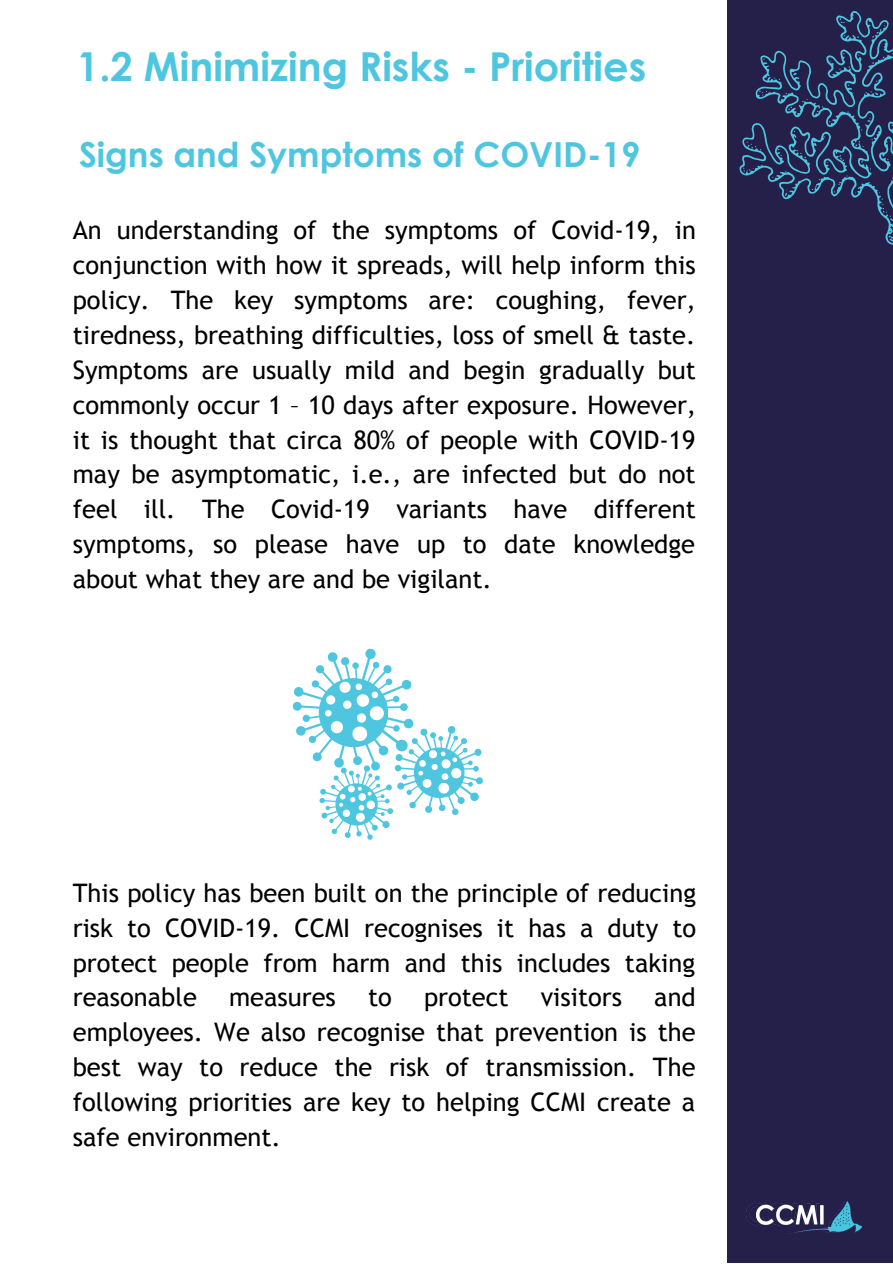
<style>
.page{position:relative;width:893px;height:1264px;background:#fff}
.page>*{position:absolute;margin:0;border:0;box-sizing:border-box;transform-origin:0 0}
.t1{font:700 39.9px "Century Gothic";color:#4fc6e0}
.t2{font:700 34.5px "Century Gothic";color:#4fc6e0}
.t3{font:25.5px/34.8px "Trebuchet MS";color:#000;text-align:justify}
</style>
<div class="page">
<div style="left:727px;top:0;width:165px;height:1262px;background:#25204a"></div>
<svg style="left:739px;top:11px;width:153px;height:234px"></svg>
<svg style="left:792px;top:72px;width:4px;height:4px"></svg>
<svg style="left:888px;top:235px;width:4px;height:7px"></svg>
<svg style="left:839px;top:18px;width:5px;height:5px"></svg>
<svg style="left:865px;top:91px;width:13px;height:5px"></svg>
<svg style="left:777px;top:148px;width:4px;height:8px"></svg>
<svg style="left:838px;top:155px;width:6px;height:7px"></svg>
<svg style="left:796px;top:150px;width:10px;height:8px"></svg>
<svg style="left:788px;top:106px;width:4px;height:4px"></svg>
<svg style="left:801px;top:98px;width:6px;height:5px"></svg>
<svg style="left:867px;top:117px;width:4px;height:6px"></svg>
<svg style="left:854px;top:141px;width:9px;height:6px"></svg>
<svg style="left:871px;top:25px;width:14px;height:13px"></svg>
<svg style="left:816px;top:106px;width:7px;height:7px"></svg>
<svg style="left:759px;top:90px;width:8px;height:6px"></svg>
<svg style="left:838px;top:175px;width:9px;height:10px"></svg>
<svg style="left:773px;top:77px;width:7px;height:3px"></svg>
<svg style="left:746px;top:141px;width:15px;height:11px"></svg>
<svg style="left:878px;top:192px;width:14px;height:30px"></svg>
<svg style="left:742px;top:167px;width:11px;height:5px"></svg>
<svg style="left:784px;top:189px;width:3px;height:7px"></svg>
<img style="left:746px;top:1203px;width:112px;height:30px">
<svg style="left:292px;top:648px;width:191px;height:192px"></svg>
<img style="left:756px;top:1201px;width:105px;height:30px">
<h1 class="t1" style="left:77px;top:41px;width:570px">1.2 Minimizing Risks - Priorities</h1>
<h2 class="t2" style="left:79px;top:132px;width:562px">Signs and Symptoms of COVID-19</h2>
<p class="t3" style="left:73px;top:213px;width:625px">An understanding of the symptoms of Covid-19, in conjunction with how it spreads, will help inform this policy. The key symptoms are: coughing, fever, tiredness, breathing difficulties, loss of smell &amp; taste.<br>Symptoms are usually mild and begin gradually but commonly occur 1 – 10 days after exposure. However, it is thought that circa 80% of people with COVID-19 may be asymptomatic, i.e., are infected but do not feel ill. The Covid-19 variants have different symptoms, so please have up to date knowledge about what they are and be vigilant.</p>
<p class="t3" style="left:73px;top:875px;width:624px">This policy has been built on the principle of reducing risk to COVID-19. CCMI recognises it has a duty to protect people from harm and this includes taking reasonable</p>
<p class="t3" style="left:73px;top:979px;width:624px;text-indent:581px">and employees. We also recognise that prevention is the best way to reduce the risk of transmission. The following priorities are key to helping CCMI create a safe environment.</p>
<p class="t3" style="left:229px;top:979px;width:108px">measures</p>
<p class="t3" style="left:368px;top:979px;width:25px">to</p>
<p class="t3" style="left:424px;top:979px;width:86px">protect</p>
<p class="t3" style="left:540px;top:979px;width:83px">visitors</p>
</div>
